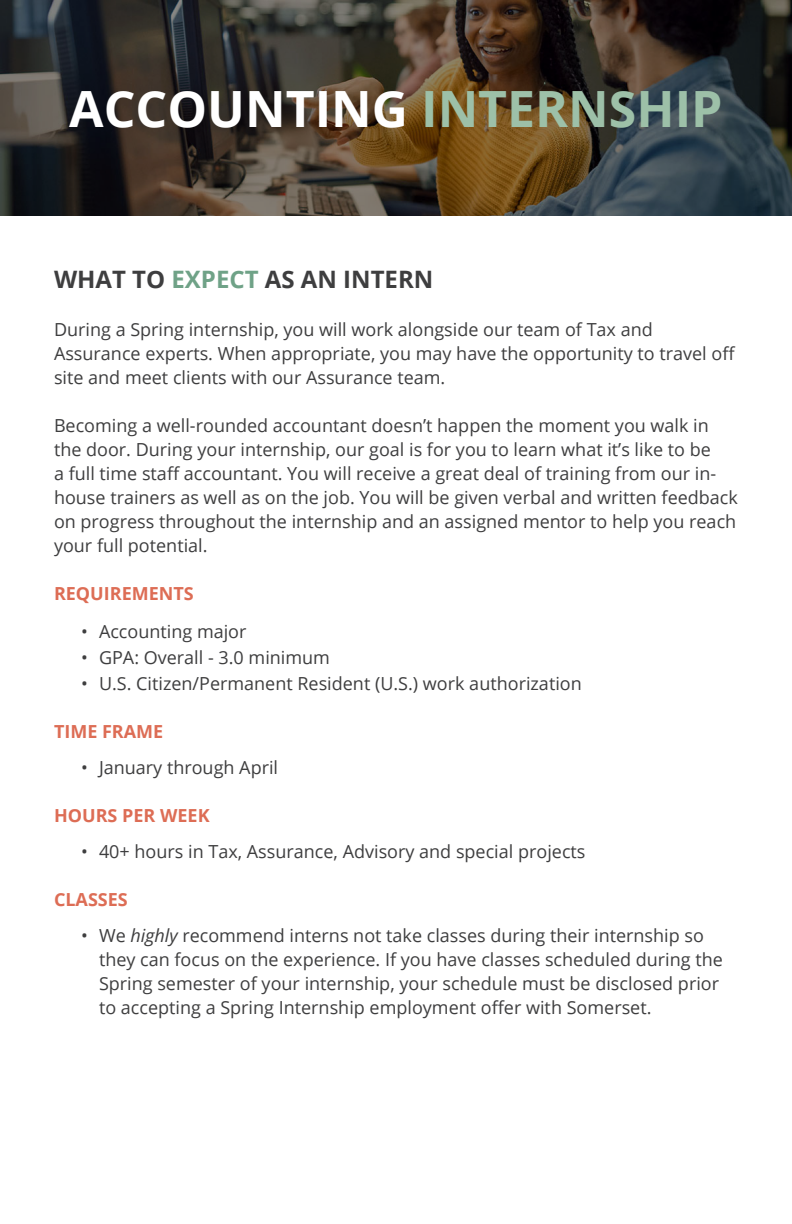
<style>
.page{position:relative;width:792px;height:1224px;background:#fff}
.page>*{position:absolute;margin:0;border:0;box-sizing:border-box;transform-origin:0 0}
.t1{font:700 50px "Open Sans";color:#fff}
.All_Caps_Header_Gray{font:700 24px "Open Sans";color:#3e3e3f}
.t2{font:18px/24px "Open Sans";color:#3e3e3f}
.t3{font:700 18px "Open Sans";color:#dd6d55}
.s1{color:#9dc0a8}
.s2{color:#6fa287}
.s3{font-style:italic}
</style>
<div class="page">
<svg style="left:1px;top:0;width:791px;height:216px;background:#3e372d"></svg>
<p class="t1" style="left:69px;top:74px;width:655px">ACCOUNTING <span class="s1">INTERNSHIP</span></p>
<p class="All_Caps_Header_Gray" style="left:54px;top:263px;width:381px">WHAT TO <span class="s2">EXPECT</span> AS AN INTERN</p>
<p class="t2" style="left:54px;top:317px;width:683px">During a Spring internship, you will work alongside our team of Tax and<br>Assurance experts. When appropriate, you may have the opportunity to travel off site and meet clients with our Assurance team.</p>
<p class="t2" style="left:54px;top:413px;width:685px">Becoming a well-rounded accountant doesn’t happen the moment you walk in the door. During your internship, our goal is for you to learn what it’s like to be<br>a full time staff accountant. You will receive a great deal of training from our in&shy;house trainers as well as on the job. You will be given verbal and written feedback on progress throughout the internship and an assigned mentor to help you reach your full potential.</p>
<p class="t3" style="left:54px;top:581px;width:141px">REQUIREMENTS</p>
<p class="t2" style="left:81px;top:619px;width:167px">• Accounting major</p>
<p class="t2" style="left:81px;top:645px;width:251px">• GPA: Overall - 3.0 minimum</p>
<p class="t2" style="left:81px;top:671px;width:502px">• U.S. Citizen/Permanent Resident (U.S.) work authorization</p>
<p class="t3" style="left:54px;top:719px;width:111px">TIME FRAME</p>
<p class="t2" style="left:81px;top:755px;width:199px">• January through April</p>
<p class="t3" style="left:54px;top:803px;width:157px">HOURS PER WEEK</p>
<p class="t2" style="left:81px;top:839px;width:506px">• 40+ hours in Tax, Assurance, Advisory and special projects</p>
<p class="t3" style="left:54px;top:887px;width:75px">CLASSES</p>
<p class="t2" style="left:99px;top:923px;width:625px;text-indent:-18px">• We <span class="s3">highly</span> recommend interns not take classes during their internship so they can focus on the experience. If you have classes scheduled during the Spring semester of your internship, your schedule must be disclosed prior to accepting a Spring Internship employment offer with Somerset.</p>
</div>
